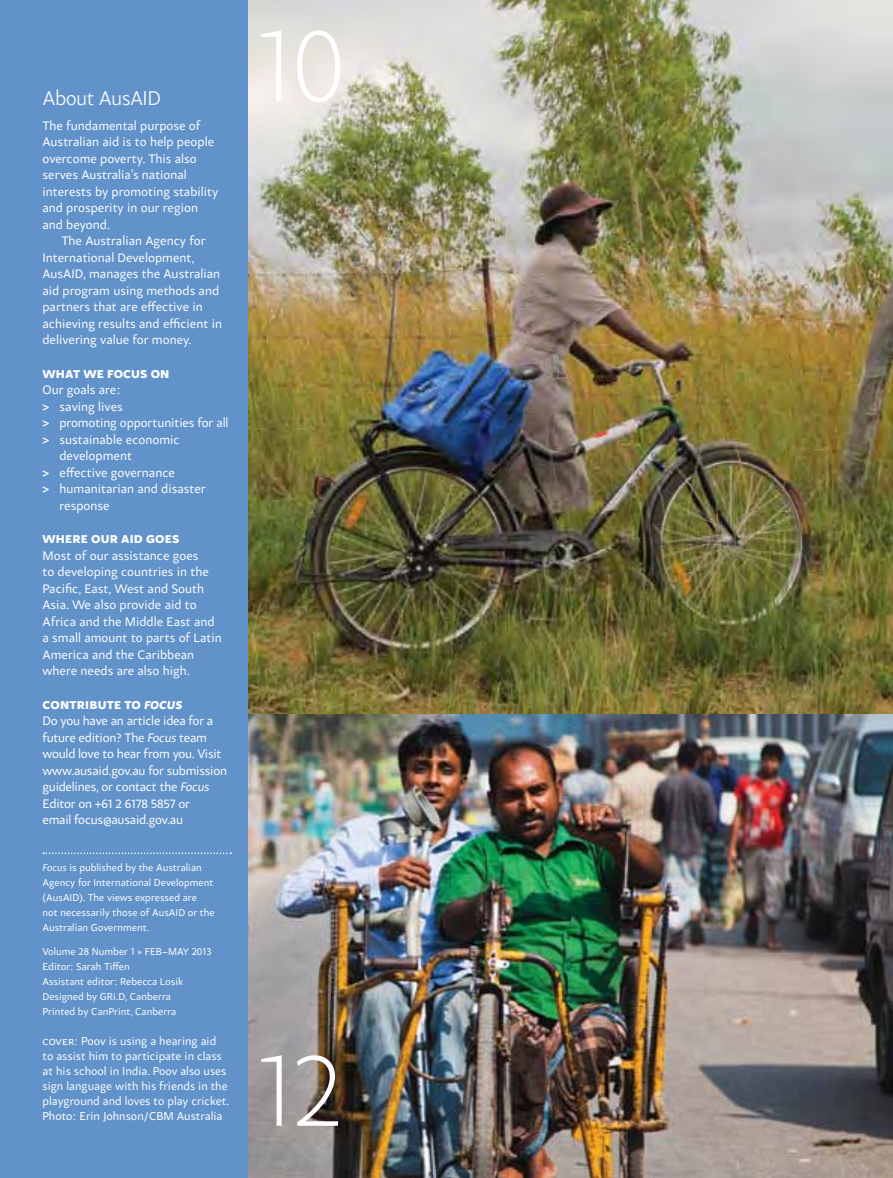
<style>
.page{position:relative;width:893px;height:1178px;background:#fff}
.page>*{position:absolute;margin:0;border:0;box-sizing:border-box;transform-origin:0 0}
.t1{font:100 108px "Samo Sans Pro";color:#fff}
.t2{font:300 21px "Samo Sans Pro";color:#fff}
.t3{font:13.05px/16.5px "Samo Sans Pro";color:#fff}
.t4{font:13.05px/16.5px "Samo Sans Pro";letter-spacing:-.02em;color:#fff}
.t5{font:12px/15px "Samo Sans Pro";color:#fff}
.t6{font:900 12px "Samo Sans Pro";letter-spacing:.015em;color:#fff}
.t7{font:10.5px/15px "Samo Sans Pro";color:#fff}
.s1{font-weight:500}
.s2{font-style:italic}
</style>
<div class="page">
<div style="left:0;top:0;width:249px;height:1178px;background:#6192ca"></div>
<img style="left:249px;top:0;width:644px;height:714px">
<img style="left:249px;top:714px;width:644px;height:464px">
<svg style="left:43px;top:852px;width:188px;height:2px"></svg>
<hr style="left:892px;top:931px;width:1px;height:196px;background:#f58132">
<h2 class="t2" style="left:43px;top:85px;width:94px">About AusAID</h2>
<p class="t3" style="left:43px;top:117px;width:178px">The fundamental purpose of<br>Australian aid is to help people overcome poverty. This also serves Australia’s national interests by promoting stability and prosperity in our region and beyond.</p>
<p class="t3" style="left:43px;top:233px;width:181px;text-indent:19px">The Australian Agency for<br>International Development,<br>AusAID, manages the Australian aid program using methods and partners that are effective in achieving results and efficient in delivering value for money.</p>
<p class="t6" style="left:43px;top:366px;width:23px">WHAT</p>
<p class="t6" style="left:83px;top:366px;width:33px">WE FOCUS</p>
<p class="t6" style="left:151px;top:366px;width:10px">ON</p>
<p class="t3" style="left:43px;top:382px;width:80px">Our goals are:</p>
<p class="t3" style="left:43px;top:398px;width:82px"><span class="s1">&gt;</span> saving lives</p>
<p class="t3" style="left:43px;top:415px;width:188px"><span class="s1">&gt;</span> promoting opportunities for all</p>
<p class="t3" style="left:43px;top:431px;width:139px"><span class="s1">&gt;</span> sustainable economic</p>
<p class="t3" style="left:60px;top:448px;width:74px">development</p>
<p class="t3" style="left:43px;top:464px;width:134px"><span class="s1">&gt;</span> effective governance</p>
<p class="t3" style="left:43px;top:481px;width:165px"><span class="s1">&gt;</span> humanitarian and disaster</p>
<p class="t3" style="left:60px;top:497px;width:52px">response</p>
<p class="t6" style="left:43px;top:532px;width:23px">WHERE</p>
<p class="t6" style="left:91px;top:532px;width:10px">OUR</p>
<p class="t6" style="left:121px;top:532px;width:9px">AID</p>
<p class="t6" style="left:146px;top:532px;width:10px">GOES</p>
<p class="t3" style="left:43px;top:547px;width:181px">Most of our assistance goes<br>to developing countries in the<br>Pacific, East, West and South<br>Asia. We also provide aid to<br>Africa and the Middle East and a small amount to parts of Latin<br>America and the Caribbean where needs are also high.</p>
<p class="t6" style="left:43px;top:697px;width:141px">CONTRIBUTE TO <span class="s2">FOCUS</span></p>
<p class="t4" style="left:43px;top:713px;width:186px">Do you have an article idea for a future edition? The <span class="s2">Focus</span> team would love to hear from you. Visit www.ausaid.gov.au for submission guidelines, or contact the <span class="s2">Focus<br></span>Editor on +61 2 6178 5857 or<br>email focus@ausaid.gov.au</p>
<p class="t7" style="left:43px;top:860px;width:174px"><span class="s2">Focus</span> is published by the Australian Agency for International Development (AusAID). The views expressed are<br>not necessarily those of AusAID or the Australian Government.</p>
<p class="t7" style="left:43px;top:943px;width:171px">Volume 28 Number 1 » FEB–MAY 2013<br>Editor: Sarah Tiffen<br>Assistant editor: Rebecca Losik<br>Designed by GRi.D, Canberra<br>Printed by CanPrint, Canberra</p>
<p class="t5" style="left:43px;top:1033px;width:188px">cover: Poov is using a hearing aid to assist him to participate in class at his school in India. Poov also uses sign language with his friends in the playground and loves to play cricket.<br>Photo: Erin Johnson/CBM Australia</p>
<h1 class="t1" style="left:257px;top:0;width:90px">10</h1>
<h1 class="t1" style="left:258px;top:1024px;width:88px">12</h1>
</div>
